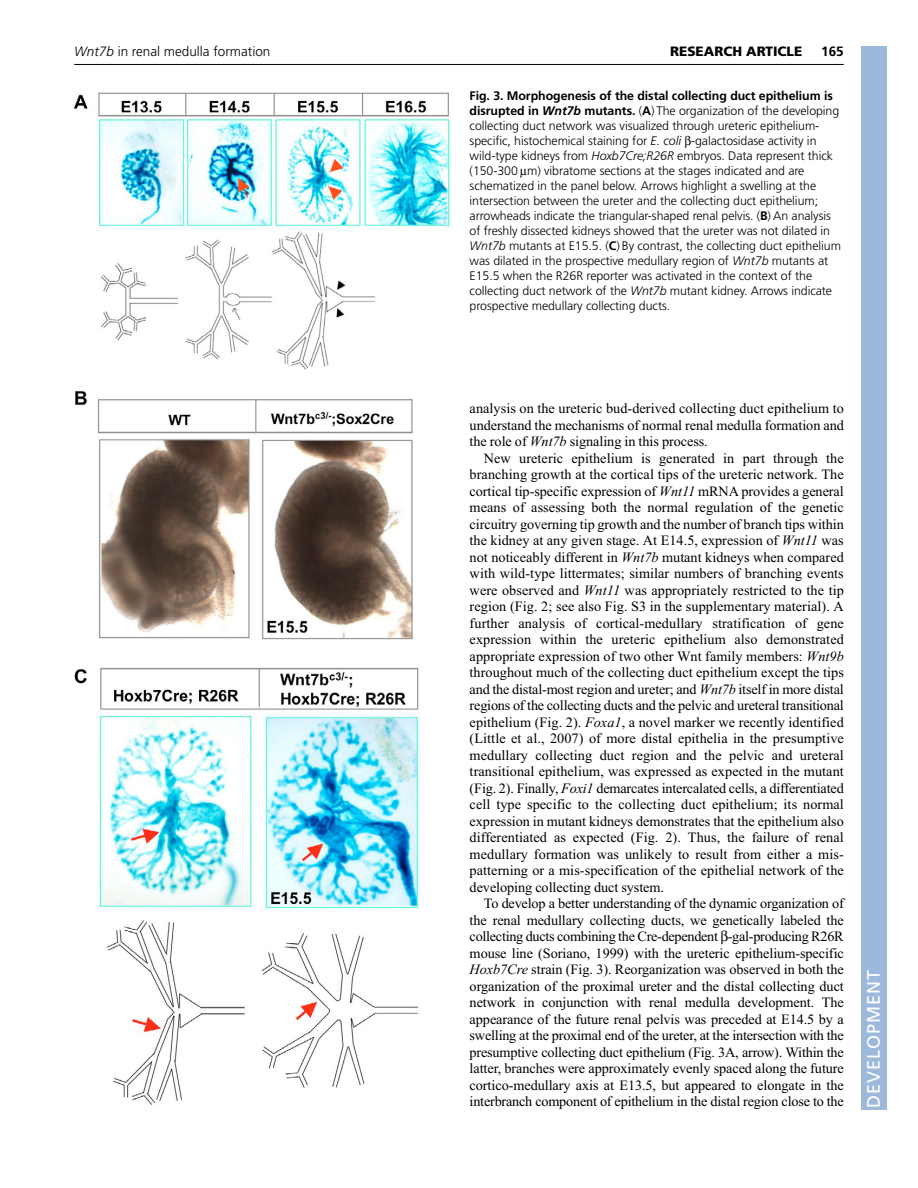
<style>
.page{position:relative;width:918px;height:1188px;background:#fff}
.page>*{position:absolute;margin:0;border:0;box-sizing:border-box;transform-origin:0 0}
.t1{font:18px "Frutiger LT Std";letter-spacing:.055em;color:#fff}
.t2{font:14.25px/16.5px "Times New Roman";letter-spacing:-.005em;color:#000;text-align:justify}
.t3{font:300 13.5px "Frutiger LT Std";color:#000}
.t4{font:900 13.5px "Frutiger LT Std";color:#000}
.t5{font:700 13.5px "Frutiger LT Std";color:#000}
.t6{font:300 12.3px/15px "Frutiger LT Std";letter-spacing:-.005em;color:#000}
.s1{font-style:italic}
.s2{font-weight:700}
.s3{font-weight:700;font-style:italic}
</style>
<div class="page">
<hr style="left:74px;top:64px;width:770px;height:1px;background:#000">
<img style="left:74px;top:92px;width:377px;height:1013px">
<div style="left:861px;top:46px;width:25px;height:1064px;background:#9cb9db"></div>
<p class="t3" style="left:74px;top:46px;width:198px"><span class="s1">Wnt7b</span> in renal medulla formation</p>
<p class="t4" style="left:670px;top:46px;width:134px">RESEARCH ARTICLE</p>
<p class="t5" style="left:821px;top:46px;width:24px">165</p>
<p class="t6" style="left:470px;top:89px;width:373px"><span class="s2">Fig. 3. Morphogenesis of the distal collecting duct epithelium is disrupted in</span> <span class="s3">Wnt7b</span> <span class="s2">mutants.</span> (<span class="s2">A</span>) The organization of the developing collecting duct network was visualized through ureteric epithelium&shy;specific, histochemical staining for <span class="s1">E. coli</span> -galactosidase activity in wild-type kidneys from <span class="s1">Hoxb7Cre;R26R</span> embryos. Data represent thick (150-300 m) vibratome sections at the stages indicated and are schematized in the panel below. Arrows highlight a swelling at the intersection between the ureter and the collecting duct epithelium; arrowheads indicate the triangular-shaped renal pelvis. (<span class="s2">B</span>) An analysis of freshly dissected kidneys showed that the ureter was not dilated in <span class="s1">Wnt7b</span> mutants at E15.5. (<span class="s2">C</span>) By contrast, the collecting duct epithelium was dilated in the prospective medullary region of <span class="s1">Wnt7b</span> mutants at E15.5 when the R26R reporter was activated in the context of the collecting duct network of the <span class="s1">Wnt7b</span> mutant kidney. Arrows indicate prospective medullary collecting ducts.</p>
<p class="t2" style="left:470px;top:402px;width:376px">analysis on the ureteric bud-derived collecting duct epithelium to understand the mechanisms of normal renal medulla formation and the role of <span class="s1">Wnt7b</span> signaling in this process.</p>
<p class="t2" style="left:470px;top:451px;width:376px;text-indent:14px">New ureteric epithelium is generated in part through the branching growth at the cortical tips of the ureteric network. The cortical tip-specific expression of <span class="s1">Wnt11</span> mRNA provides a general means of assessing both the normal regulation of the genetic circuitry governing tip growth and the number of branch tips within the kidney at any given stage. At E14.5, expression of <span class="s1">Wnt11</span> was not noticeably different in <span class="s1">Wnt7b</span> mutant kidneys when compared with wild-type littermates; similar numbers of branching events were observed and <span class="s1">Wnt11</span> was appropriately restricted to the tip region (Fig. 2; see also Fig. S3 in the supplementary material). A further analysis of cortical-medullary stratification of gene expression within the ureteric epithelium also demonstrated appropriate expression of two other Wnt family members: <span class="s1">Wnt9b </span>throughout much of the collecting duct epithelium except the tips and the distal-most region and ureter; and <span class="s1">Wnt7b</span> itself in more distal regions of the collecting ducts and the pelvic and ureteral transitional epithelium (Fig. 2). <span class="s1">Foxa1</span>, a novel marker we recently identified (Little et al., 2007) of more distal epithelia in the presumptive medullary collecting duct region and the pelvic and ureteral transitional epithelium, was expressed as expected in the mutant (Fig. 2). Finally, <span class="s1">Foxi1</span> demarcates intercalated cells, a differentiated cell type specific to the collecting duct epithelium; its normal expression in mutant kidneys demonstrates that the epithelium also differentiated as expected (Fig. 2). Thus, the failure of renal medullary formation was unlikely to result from either a mis&shy;patterning or a mis-specification of the epithelial network of the developing collecting duct system.</p>
<p class="t2" style="left:470px;top:897px;width:376px;text-indent:14px">To develop a better understanding of the dynamic organization of the renal medullary collecting ducts, we genetically labeled the collecting ducts combining the Cre-dependent -gal-producing R26R mouse line (Soriano, 1999) with the ureteric epithelium-specific <span class="s1">Hoxb7Cre</span> strain (Fig. 3). Reorganization was observed in both the organization of the proximal ureter and the distal collecting duct network in conjunction with renal medulla development. The appearance of the future renal pelvis was preceded at E14.5 by a swelling at the proximal end of the ureter, at the intersection with the presumptive collecting duct epithelium (Fig. 3A, arrow). Within the latter, branches were approximately evenly spaced along the future cortico-medullary axis at E13.5, but appeared to elongate in the interbranch component of epithelium in the distal region close to the</p>
<p class="t1" style="left:863px;top:1108px;width:140px;rotate:-90deg">DEVELOPMENT</p>
</div>
